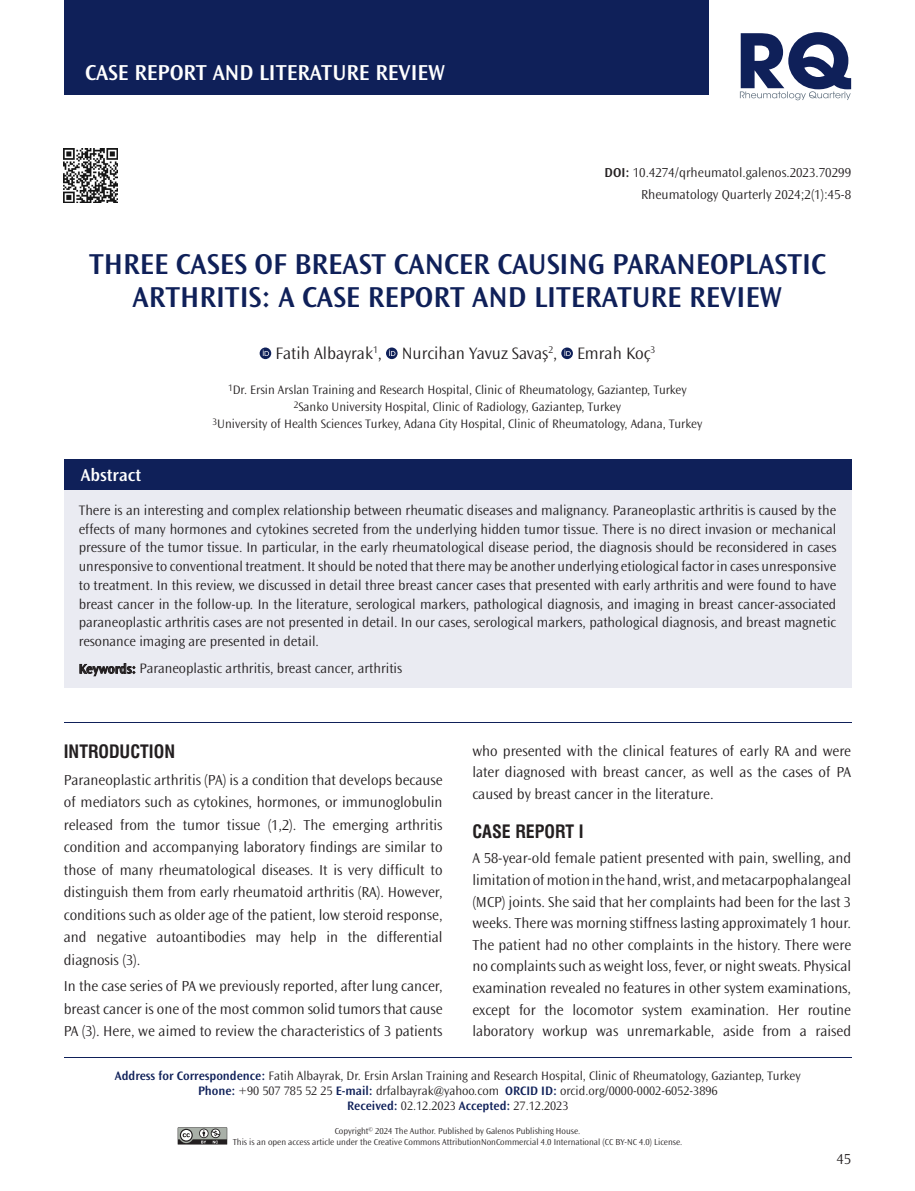
<style>
.page{position:relative;width:915px;height:1191px;background:#fff}
.page>*{position:absolute;margin:0;border:0;box-sizing:border-box;transform-origin:0 0}
._1__BAŞLIK{font:600 30px/33px "Ocean Sans Std";color:#0f2059;text-align:center}
.t1{font:600 22.5px "Ocean Sans Std";color:#fff}
.ANA_BASLIKLAR{font:18px "Swiss Condensed Bold Tr";color:#231f20}
.t2{font:600 18px "Ocean Sans Std";color:#fff}
.YAZARLAR{font:300 17.25px "Ocean Sans Std";color:#231f20}
.YAZI{font:300 15px/22.5px "Ocean Sans Std";color:#231f20;text-align:justify}
.OZET{font:300 14.25px/18.8px "Ocean Sans Std";color:#231f20;text-align:justify}
.DOİ{font:300 13.5px "Ocean Sans Std";color:#231f20}
.SAYFA_NO{font:300 13.5px "Ocean Sans Std";color:#231f20}
.YAZİSMA_ADRESİ_BOLUMU{font:300 12.75px "Ocean Sans Std";color:#231f20}
.KURUM{font:300 12.75px "Ocean Sans Std";color:#231f20}
.t3{font:300 9px/10.8px "Ocean Sans Std";color:#231f20;text-align:center}
.s1{font-weight:600}
.s2{font-weight:600;font-size:13.5px}
.s3{font-weight:600;color:#0f2059}
</style>
<div class="page">
<div style="left:64px;top:0;width:644px;height:95px;background:#0f2059"></div>
<svg style="left:739px;top:32px;width:111px;height:68px"></svg>
<svg style="left:178px;top:1127px;width:49px;height:17px"></svg>
<svg style="left:259px;top:347px;width:12px;height:12px"></svg>
<svg style="left:263px;top:350px;width:6px;height:6px"></svg>
<svg style="left:386px;top:347px;width:11px;height:12px"></svg>
<svg style="left:389px;top:350px;width:6px;height:6px"></svg>
<svg style="left:561px;top:347px;width:11px;height:12px"></svg>
<svg style="left:564px;top:350px;width:6px;height:6px"></svg>
<hr style="left:64px;top:722px;width:786px;height:1px;background:#0f2059">
<div style="left:64px;top:489px;width:786px;height:199px;background:#eaebf2"></div>
<div style="left:64px;top:459px;width:786px;height:30px;background:#0f2059"></div>
<hr style="left:64px;top:1057px;width:786px;height:1px;background:#0f2059">
<img style="left:64px;top:149px;width:53px;height:53px">
<h2 class="t1" style="left:85px;top:60px;width:361px">CASE REPORT AND LITERATURE REVIEW</h2>
<p class="DOİ" style="left:604px;top:165px;width:248px"><span class="s1">DOI:</span> 10.4274/qrheumatol.galenos.2023.70299</p>
<p class="SAYFA_NO" style="left:641px;top:187px;width:211px">Rheumatology Quarterly 2024;2(1):45-8</p>
<p class="_1__BAŞLIK" style="left:89px;top:248px;width:737px">THREE CASES OF BREAST CANCER CAUSING PARANEOPLASTIC<br>ARTHRITIS: A CASE REPORT AND LITERATURE REVIEW</p>
<p class="YAZARLAR" style="left:275px;top:344px;width:381px">Fatih Albayrak<sup>1</sup>, Nurcihan Yavuz Savaş<sup>2</sup>, Emrah Koç<sup>3</sup></p>
<p class="t2" style="left:81px;top:465px;width:62px">Abstract</p>
<p class="KURUM" style="left:228px;top:382px;width:460px"><sup>1</sup>Dr. Ersin Arslan Training and Research Hospital, Clinic of Rheumatology, Gaziantep, Turkey</p>
<p class="KURUM" style="left:294px;top:400px;width:329px"><sup>2</sup>Sanko University Hospital, Clinic of Radiology, Gaziantep, Turkey</p>
<p class="KURUM" style="left:212px;top:417px;width:491px"><sup>3</sup>University of Health Sciences Turkey, Adana City Hospital, Clinic of Rheumatology, Adana, Turkey</p>
<p class="OZET" style="left:79px;top:501px;width:758px">There is an interesting and complex relationship between rheumatic diseases and malignancy. Paraneoplastic arthritis is caused by the effects of many hormones and cytokines secreted from the underlying hidden tumor tissue. There is no direct invasion or mechanical pressure of the tumor tissue. In particular, in the early rheumatological disease period, the diagnosis should be reconsidered in cases unresponsive to conventional treatment. It should be noted that there may be another underlying etiological factor in cases unresponsive to treatment. In this review, we discussed in detail three breast cancer cases that presented with early arthritis and were found to have breast cancer in the follow-up. In the literature, serological markers, pathological diagnosis, and imaging in breast cancer-associated paraneoplastic arthritis cases are not presented in detail. In our cases, serological markers, pathological diagnosis, and breast magnetic resonance imaging are presented in detail.</p>
<p class="OZET" style="left:79px;top:659px;width:325px"><span class="s2">Keywords:</span> Paraneoplastic arthritis, breast cancer, arthritis</p>
<p class="ANA_BASLIKLAR" style="left:64px;top:741px;width:113px">INTRODUCTION</p>
<p class="YAZI" style="left:64px;top:769px;width:380px">Paraneoplastic arthritis (PA) is a condition that develops because of mediators such as cytokines, hormones, or immunoglobulin released from the tumor tissue (1,2). The emerging arthritis condition and accompanying laboratory findings are similar to those of many rheumatological diseases. It is very difficult to distinguish them from early rheumatoid arthritis (RA). However, conditions such as older age of the patient, low steroid response, and negative autoantibodies may help in the differential diagnosis (3).</p>
<p class="YAZI" style="left:64px;top:975px;width:380px">In the case series of PA we previously reported, after lung cancer, breast cancer is one of the most common solid tumors that cause PA (3). Here, we aimed to review the characteristics of 3 patients</p>
<p class="YAZI" style="left:472px;top:740px;width:380px;line-height:21.6px">who presented with the clinical features of early RA and were later diagnosed with breast cancer, as well as the cases of PA caused by breast cancer in the literature.</p>
<p class="ANA_BASLIKLAR" style="left:472px;top:820px;width:113px">CASE REPORT I</p>
<p class="YAZI" style="left:472px;top:848px;width:380px;line-height:21.6px">A 58-year-old female patient presented with pain, swelling, and limitation of motion in the hand, wrist, and metacarpophalangeal (MCP) joints. She said that her complaints had been for the last 3 weeks. There was morning stiffness lasting approximately 1 hour.<br>The patient had no other complaints in the history. There were no complaints such as weight loss, fever, or night sweats. Physical examination revealed no features in other system examinations, except for the locomotor system examination. Her routine laboratory workup was unremarkable, aside from a raised</p>
<p class="YAZİSMA_ADRESİ_BOLUMU" style="left:115px;top:1069px;width:687px"><span class="s3">Address for Correspondence:</span> Fatih Albayrak, Dr. Ersin Arslan Training and Research Hospital, Clinic of Rheumatology, Gaziantep, Turkey</p>
<p class="YAZİSMA_ADRESİ_BOLUMU" style="left:198px;top:1084px;width:521px"><span class="s3">Phone:</span> +90 507 785 52 25 <span class="s3">E-mail:</span> drfalbayrak@yahoo.com <span class="s3">ORCID ID:</span> orcid.org/0000-0002-6052-3896</p>
<p class="YAZİSMA_ADRESİ_BOLUMU" style="left:347px;top:1099px;width:223px"><span class="s3">Received:</span> 02.12.2023 <span class="s3">Accepted:</span> 27.12.2023</p>
<p class="t3" style="left:232px;top:1125px;width:451px">Copyright<sup>©</sup> 2024 The Author. Published by Galenos Publishing House.<br>This is an open access article under the Creative Commons AttributionNonCommercial 4.0 International (CC BY-NC 4.0) License.</p>
<p class="YAZI" style="left:836px;top:1147px;width:16px">45</p>
</div>
